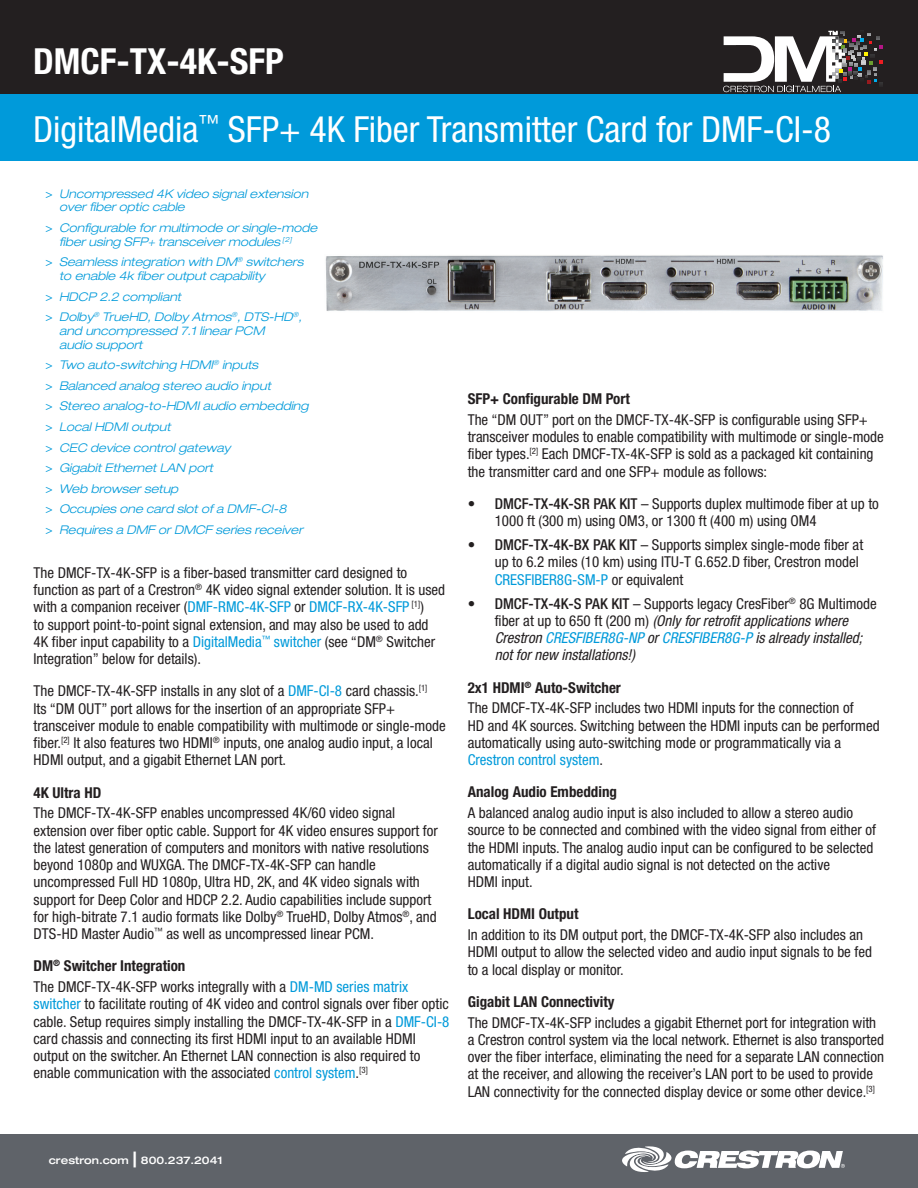
<style>
.page{position:relative;width:918px;height:1188px;background:#fff}
.page>*{position:absolute;margin:0;border:0;box-sizing:border-box;transform-origin:0 0}
.t1{font:condensed 36px "Helvetica Neue LT Std";color:#fff}
.t2{font:700 condensed 36px "Helvetica Neue LT Std";color:#fff}
.t3{font:condensed 15px/17.2px "Helvetica Neue LT Std";color:#231f20}
.t4{font:italic condensed 15px/17.2px "Helvetica Neue LT Std";color:#231f20}
.bold_copy_headings{font:700 condensed 15px "Helvetica Neue LT Std";color:#231f20}
.key_features{font:italic 300 expanded 12px/13.8px "Helvetica Neue LT Std";color:#009ada}
.t5{font:500 expanded 10.5px "Helvetica Neue LT Std";color:#fff}
.s1{font-weight:400;font-style:normal;font-stretch:condensed}
.s2{color:#009ada}
.s3{font-weight:500}
.s4{font-weight:500;font-style:normal}
.s5{font-style:normal}
.s6{font-size:21px}
</style>
<div class="page">
<div style="left:0;top:0;width:918px;height:94px;background:#231f20"></div>
<div style="left:0;top:94px;width:918px;height:67px;background:#009ada"></div>
<div style="left:0;top:1134px;width:918px;height:54px;background:#5f6369"></div>
<svg style="left:622px;top:1146px;width:223px;height:26px"></svg>
<svg style="left:723px;top:30px;width:160px;height:62px"></svg>
<img style="left:325px;top:255px;width:558px;height:56px">
<p class="t2" style="left:33px;top:40px;width:252px">DMCF-TX-4K-SFP</p>
<p class="t1" style="left:33px;top:108px;width:799px">DigitalMedia<sup>™</sup> SFP+ 4K Fiber Transmitter Card for DMF-CI-8</p>
<p class="key_features" style="left:59px;top:187px;width:251px;text-indent:-14px"><span class="s1">&gt;</span> Uncompressed 4K video signal extension over fiber optic cable</p>
<p class="key_features" style="left:59px;top:221px;width:260px;text-indent:-14px"><span class="s1">&gt;</span> Configurable for multimode or single-mode fiber using SFP+ transceiver modules <sup>[2]</sup></p>
<p class="key_features" style="left:59px;top:255px;width:246px;text-indent:-14px"><span class="s1">&gt;</span> Seamless integration with DM<sup>®</sup> switchers to enable 4k fiber output capability</p>
<p class="key_features" style="left:46px;top:290px;width:137px"><span class="s1">&gt;</span> HDCP 2.2 compliant</p>
<p class="key_features" style="left:59px;top:310px;width:244px;text-indent:-14px"><span class="s1">&gt;</span> Dolby<sup>®</sup> TrueHD, Dolby Atmos<sup>®</sup>, DTS-HD<sup>®</sup>, and uncompressed 7.1 linear PCM<br>audio support</p>
<p class="key_features" style="left:46px;top:358px;width:214px"><span class="s1">&gt;</span> Two auto-switching HDMI<sup>®</sup> inputs</p>
<p class="key_features" style="left:46px;top:379px;width:227px"><span class="s1">&gt;</span> Balanced analog stereo audio input</p>
<p class="key_features" style="left:46px;top:399px;width:264px"><span class="s1">&gt;</span> Stereo analog-to-HDMI audio embedding</p>
<p class="key_features" style="left:46px;top:420px;width:127px"><span class="s1">&gt;</span> Local HDMI output</p>
<p class="key_features" style="left:46px;top:441px;width:186px"><span class="s1">&gt;</span> CEC device control gateway</p>
<p class="key_features" style="left:46px;top:461px;width:169px"><span class="s1">&gt;</span> Gigabit Ethernet LAN port</p>
<p class="key_features" style="left:46px;top:482px;width:134px"><span class="s1">&gt;</span> Web browser setup</p>
<p class="key_features" style="left:46px;top:502px;width:242px"><span class="s1">&gt;</span> Occupies one card slot of a DMF-CI-8</p>
<p class="key_features" style="left:46px;top:523px;width:259px"><span class="s1">&gt;</span> Requires a DMF or DMCF series receiver</p>
<p class="t3" style="left:34px;top:564px;width:413px">The DMCF-TX-4K-SFP is a fiber-based transmitter card designed to function as part of a Crestron<sup>®</sup> 4K video signal extender solution. It is used with a companion receiver (<span class="s2">DMF-RMC-4K-SFP</span> or <span class="s2">DMCF-RX-4K-SFP</span> <sup>[1]</sup>)<br>to support point-to-point signal extension, and may also be used to add 4K fiber input capability to a <span class="s2">DigitalMedia</span><sup>™</sup> <span class="s2">switcher</span> (see “DM<sup>®</sup> Switcher Integration” below for details).</p>
<p class="t3" style="left:34px;top:682px;width:414px">The DMCF-TX-4K-SFP installs in any slot of a <span class="s2">DMF-CI-8</span> card chassis.<sup>[1]<br></sup>Its “DM OUT” port allows for the insertion of an appropriate SFP+ transceiver module to enable compatibility with multimode or single-mode fiber.<sup>[2]</sup> It also features two HDMI<sup>®</sup> inputs, one analog audio input, a local HDMI output, and a gigabit Ethernet LAN port.</p>
<p class="bold_copy_headings" style="left:34px;top:783px;width:69px">4K Ultra HD</p>
<p class="t3" style="left:34px;top:804px;width:406px">The DMCF-TX-4K-SFP enables uncompressed 4K/60 video signal extension over fiber optic cable. Support for 4K video ensures support for the latest generation of computers and monitors with native resolutions beyond 1080p and WUXGA. The DMCF-TX-4K-SFP can handle uncompressed Full HD 1080p, Ultra HD, 2K, and 4K video signals with support for Deep Color and HDCP 2.2. Audio capabilities include support for high-bitrate 7.1 audio formats like Dolby<sup>®</sup> TrueHD, Dolby Atmos<sup>®</sup>, and DTS-HD Master Audio<sup>™</sup> as well as uncompressed linear PCM.</p>
<p class="bold_copy_headings" style="left:34px;top:957px;width:153px">DM<sup>®</sup> Switcher Integration</p>
<p class="t3" style="left:34px;top:978px;width:417px">The DMCF-TX-4K-SFP works integrally with a <span class="s2">DM-MD series matrix switcher</span> to facilitate routing of 4K video and control signals over fiber optic cable. Setup requires simply installing the DMCF-TX-4K-SFP in a <span class="s2">DMF-CI-8 </span>card chassis and connecting its first HDMI input to an available HDMI output on the switcher. An Ethernet LAN connection is also required to enable communication with the associated <span class="s2">control system</span>.<sup>[3]</sup></p>
<p class="bold_copy_headings" style="left:468px;top:390px;width:164px">SFP+ Configurable DM Port</p>
<p class="t3" style="left:468px;top:411px;width:418px">The “DM OUT” port on the DMCF-TX-4K-SFP is configurable using SFP+ transceiver modules to enable compatibility with multimode or single-mode fiber types.<sup>[2]</sup> Each DMCF-TX-4K-SFP is sold as a packaged kit containing the transmitter card and one SFP+ module as follows:</p>
<p class="t3" style="left:495px;top:495px;width:386px;text-indent:-27px"><span class="s3">• DMCF-TX-4K-SR PAK KIT</span> – Supports duplex multimode fiber at up to<br>1000 ft (300 m) using OM3, or 1300 ft (400 m) using OM4</p>
<p class="t3" style="left:495px;top:536px;width:370px;text-indent:-27px"><span class="s3">• DMCF-TX-4K-BX PAK KIT</span> – Supports simplex single-mode fiber at up to 6.2 miles (10 km) using ITU-T G.652.D fiber, Crestron model<br><span class="s2">CRESFIBER8G-SM-P</span> or equivalent</p>
<p class="t4" style="left:495px;top:595px;width:384px;text-indent:-27px"><span class="s4">• DMCF-TX-4K-S PAK KIT</span> <span class="s5">– Supports legacy CresFiber</span><sup>®</sup> <span class="s5">8G Multimode fiber at up to 650 ft (200 m)</span> (Only for retrofit applications where Crestron <span class="s2">CRESFIBER8G-NP</span> or <span class="s2">CRESFIBER8G-P</span> is already installed; not for new installations!)</p>
<p class="bold_copy_headings" style="left:468px;top:678px;width:155px">2x1 HDMI<sup>®</sup> Auto-Switcher</p>
<p class="t3" style="left:468px;top:699px;width:413px">The DMCF-TX-4K-SFP includes two HDMI inputs for the connection of<br>HD and 4K sources. Switching between the HDMI inputs can be performed automatically using auto-switching mode or programmatically via a <span class="s2">Crestron control system</span>.</p>
<p class="bold_copy_headings" style="left:468px;top:783px;width:151px">Analog Audio Embedding</p>
<p class="t3" style="left:468px;top:804px;width:410px">A balanced analog audio input is also included to allow a stereo audio source to be connected and combined with the video signal from either of the HDMI inputs. The analog audio input can be configured to be selected automatically if a digital audio signal is not detected on the active<br>HDMI input.</p>
<p class="bold_copy_headings" style="left:468px;top:905px;width:112px">Local HDMI Output</p>
<p class="t3" style="left:468px;top:926px;width:406px">In addition to its DM output port, the DMCF-TX-4K-SFP also includes an<br>HDMI output to allow the selected video and audio input signals to be fed to a local display or monitor.</p>
<p class="bold_copy_headings" style="left:468px;top:993px;width:148px">Gigabit LAN Connectivity</p>
<p class="t3" style="left:468px;top:1014px;width:418px">The DMCF-TX-4K-SFP includes a gigabit Ethernet port for integration with a Crestron control system via the local network. Ethernet is also transported over the fiber interface, eliminating the need for a separate LAN connection at the receiver, and allowing the receiver’s LAN port to be used to provide LAN connectivity for the connected display device or some other device.<sup>[3]</sup></p>
<p class="t5" style="left:49px;top:1153px;width:175px">crestron.com <span class="s6">|</span> 800.237.2041</p>
</div>
